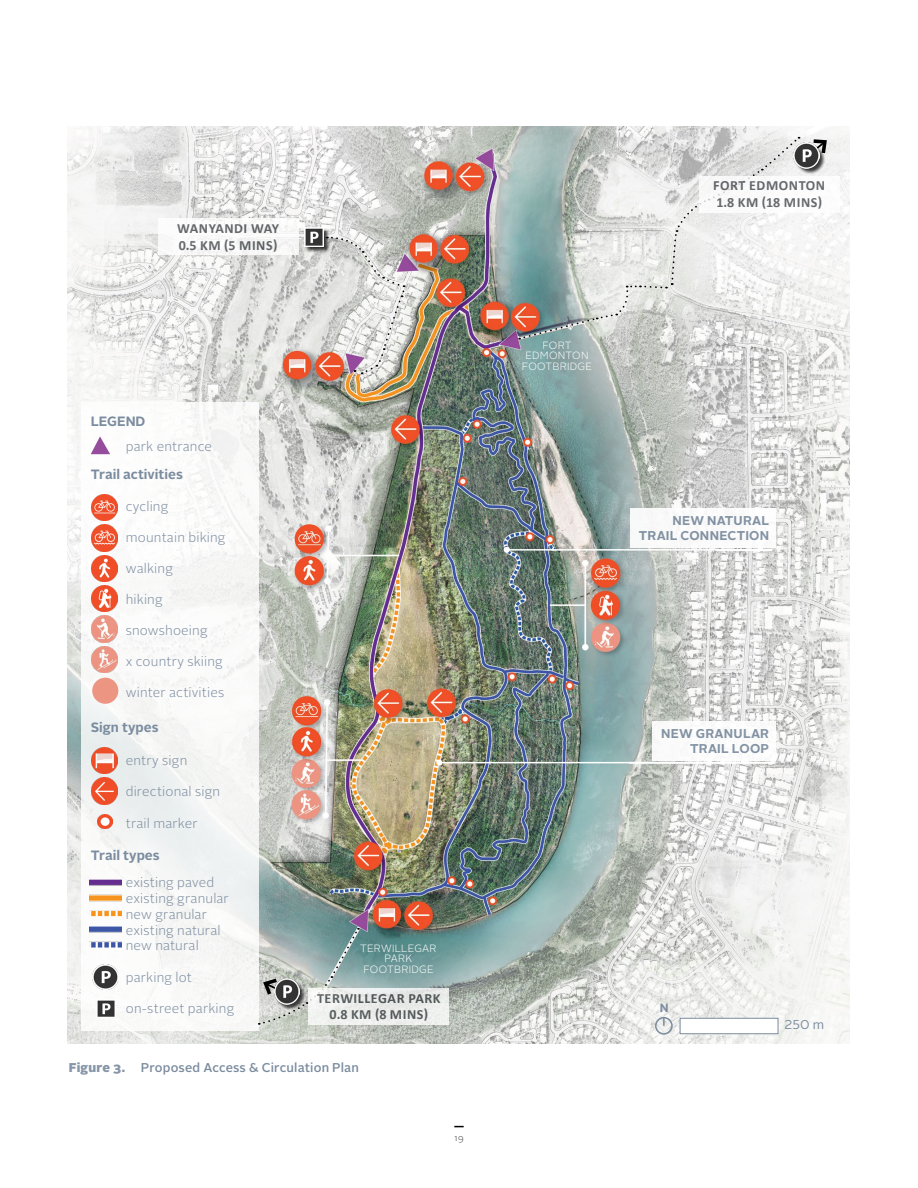
<style>
.page{position:relative;width:918px;height:1188px;background:#fff}
.page>*{position:absolute;margin:0;border:0;box-sizing:border-box;transform-origin:0 0}
.t1{font:700 14.1px/16.8px "Calibri";letter-spacing:.04em;color:#44494d}
.t2{font:300 13.5px/15.8px "Alright Sans";letter-spacing:.015em;color:#7b8c9f}
.t3{font:700 13.5px "Alright Sans";color:#7b8c9f}
.t4{font:700 12.75px/15px "Alright Sans";letter-spacing:.02em;color:#7b8c9f;text-align:right}
.t5{font:500 12.75px "Alright Sans";letter-spacing:.01em;color:#7b8c9f}
.t6{font:12.75px "Alright Sans";color:#7b8c9f}
.t7{font:700 12px "Alright Sans";color:#7b8c9f}
.t8{font:300 10.5px/10.5px "Alright Sans";letter-spacing:.025em;color:#fff;text-align:center}
.t9{font:300 9px "Alright Sans";color:#414042}
.s1{font-weight:900;color:#8695a7}
</style>
<div class="page">
<img style="left:67px;top:126px;width:782px;height:918px">
<div style="left:81px;top:402px;width:178px;height:628px;background:linear-gradient(to bottom,#f9f9f9,#f4f5f5)"></div>
<img style="left:92px;top:495px;width:26px;height:26px">
<img style="left:92px;top:525px;width:26px;height:26px">
<img style="left:92px;top:555px;width:26px;height:27px">
<img style="left:92px;top:586px;width:26px;height:26px">
<img style="left:92px;top:616px;width:26px;height:26px">
<img style="left:92px;top:646px;width:26px;height:27px">
<img style="left:92px;top:778px;width:26px;height:26px">
<img style="left:92px;top:748px;width:26px;height:26px">
<img style="left:98px;top:814px;width:14px;height:15px">
<div style="left:92px;top:678px;width:26px;height:26px;background:#ed9583;border-radius:50%"></div>
<img style="left:90px;top:879px;width:31px;height:9px">
<img style="left:90px;top:895px;width:31px;height:24px">
<img style="left:90px;top:926px;width:31px;height:22px">
<svg style="left:91px;top:436px;width:19px;height:18px"></svg>
<div style="left:653px;top:721px;width:123px;height:40px;background:#fff"></div>
<hr style="left:439px;top:762px;width:336px;height:1px;background:#fff">
<svg style="left:436px;top:760px;width:6px;height:6px"></svg>
<div style="left:631px;top:509px;width:145px;height:39px;background:#fff"></div>
<hr style="left:507px;top:549px;width:265px;height:2px;background:#fff">
<svg style="left:504px;top:547px;width:6px;height:6px"></svg>
<div style="left:680px;top:1018px;width:98px;height:16px;background:#fff;border:1px solid #7b8c9f"></div>
<div style="left:655px;top:1017px;width:18px;height:18px;border:2px solid #7b8c9f;border-radius:50%"></div>
<svg style="left:663px;top:1017px;width:2px;height:9px"></svg>
<svg style="left:519px;top:137px;width:281px;height:203px"></svg>
<svg style="left:810px;top:137px;width:19px;height:20px"></svg>
<img style="left:93px;top:964px;width:25px;height:26px">
<div style="left:795px;top:144px;width:31px;height:31px;background:#000;opacity:.75"></div>
<img style="left:794px;top:143px;width:25px;height:25px">
<svg style="left:327px;top:236px;width:79px;height:138px"></svg>
<svg style="left:259px;top:928px;width:100px;height:97px;background:#a0afac"></svg>
<div style="left:305px;top:228px;width:25px;height:25px;background:#000;opacity:.75"></div>
<img style="left:304px;top:227px;width:19px;height:19px">
<img style="left:97px;top:999px;width:19px;height:19px">
<div style="left:308px;top:988px;width:141px;height:37px;background:#edeeec"></div>
<div style="left:158px;top:218px;width:141px;height:37px;background:#fff"></div>
<div style="left:699px;top:176px;width:141px;height:37px;background:#fff"></div>
<p class="t1" style="left:177px;top:220px;width:103px">WANYANDI WAY<br>0.5 KM (5 MINS)</p>
<p class="t3" style="left:91px;top:412px;width:56px">LEGEND</p>
<p class="t2" style="left:126px;top:439px;width:88px">park entrance</p>
<p class="t3" style="left:91px;top:464px;width:94px">Trail activities</p>
<p class="t2" style="left:126px;top:499px;width:44px">cycling</p>
<p class="t2" style="left:126px;top:530px;width:101px">mountain biking</p>
<p class="t2" style="left:126px;top:561px;width:49px">walking</p>
<p class="t2" style="left:126px;top:592px;width:38px">hiking</p>
<p class="t2" style="left:126px;top:623px;width:83px">snowshoeing</p>
<p class="t2" style="left:126px;top:654px;width:99px">x country skiing</p>
<p class="t2" style="left:126px;top:685px;width:100px">winter activities</p>
<p class="t3" style="left:91px;top:717px;width:69px">Sign types</p>
<p class="t2" style="left:126px;top:753px;width:63px">entry sign</p>
<p class="t2" style="left:126px;top:784px;width:96px">directional sign</p>
<p class="t2" style="left:126px;top:815px;width:73px">trail marker</p>
<p class="t3" style="left:91px;top:846px;width:70px">Trail types</p>
<p class="t2" style="left:126px;top:875px;width:105px">existing paved existing granular new granular existing natural new natural</p>
<p class="t2" style="left:126px;top:970px;width:68px">parking lot</p>
<p class="t2" style="left:126px;top:1001px;width:110px">on-street parking</p>
<p class="t8" style="left:360px;top:944px;width:78px;rotate:-1deg">TERWILLEGAR<br>PARK<br>FOOTBRIDGE</p>
<p class="t1" style="left:317px;top:989px;width:125px;text-align:center">TERWILLEGAR PARK<br>0.8 KM (8 MINS)</p>
<p class="t5" style="left:69px;top:1058px;width:292px"><span class="s1">Figure 3.</span> Proposed Access &amp; Circulation Plan</p>
<p class="t9" style="left:454px;top:1132px;width:11px">19</p>
<p class="t8" style="left:522px;top:340px;width:72px">FORT<br>EDMONTON<br>FOOTBRIDGE</p>
<p class="t1" style="left:713px;top:177px;width:113px">FORT EDMONTON<br>1.8 KM (18 MINS)</p>
<p class="t4" style="left:639px;top:513px;width:132px">NEW NATURAL<br>TRAIL CONNECTION</p>
<p class="t4" style="left:661px;top:726px;width:110px">NEW GRANULAR<br>TRAIL LOOP</p>
<p class="t7" style="left:660px;top:1000px;width:10px">N</p>
<p class="t6" style="left:784px;top:1016px;width:41px">250 m</p>
</div>
